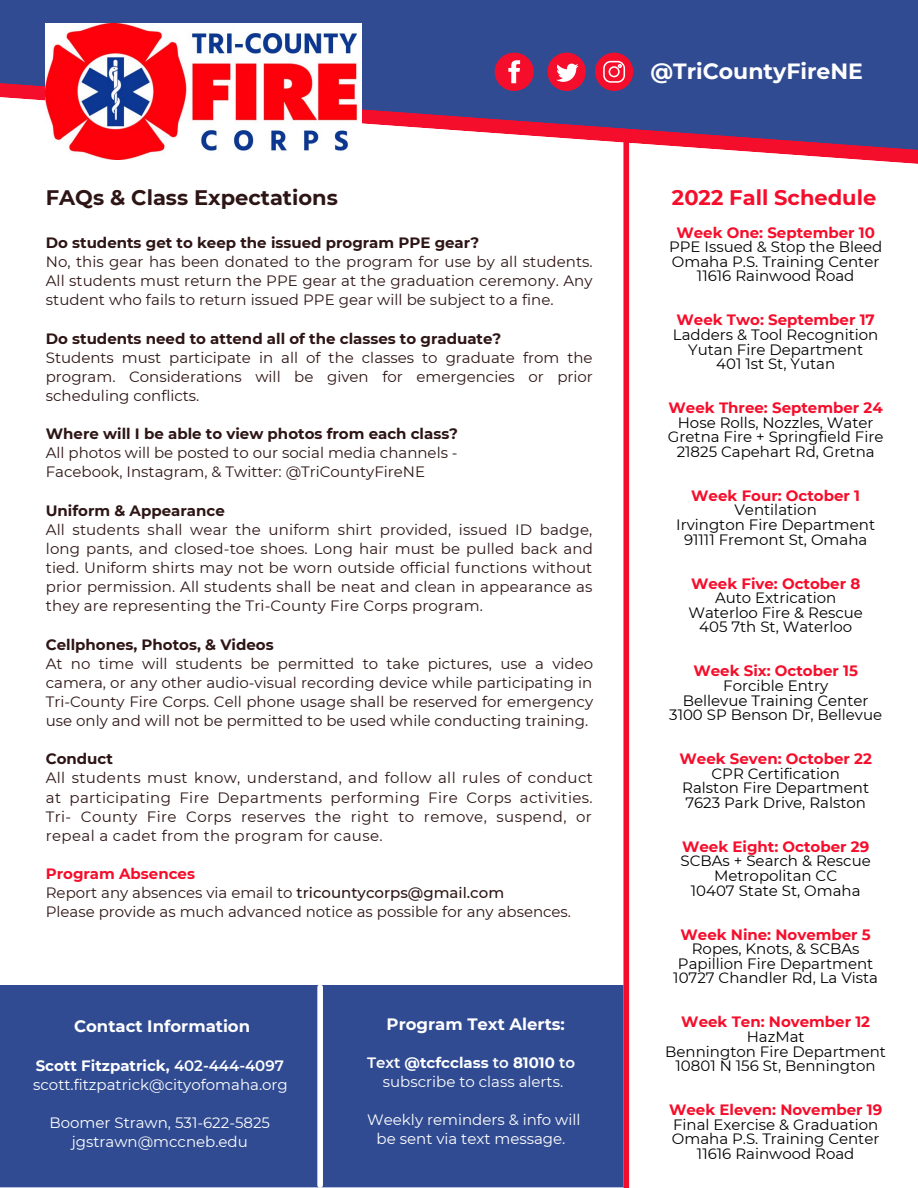
<style>
.page{position:relative;width:918px;height:1188px;background:#fff}
.page>*{position:absolute;margin:0;border:0;box-sizing:border-box;transform-origin:0 0}
.t1{font:700 22.05px "Montserrat";color:#fff}
.t2{font:700 21px "Montserrat";color:#2e1515}
.t3{font:700 21px "Montserrat";color:#f50e2b}
.t4{font:700 16.5px "Montserrat";color:#fff}
.t5{font:15px/19.2px "Montserrat";color:#2e1515;text-align:justify}
.t6{font:15px/14.7px "Montserrat";color:#000;text-align:center}
.t7{font:700 15px "Montserrat";color:#f50e2b}
.t8{font:15px/19.2px "Montserrat";color:#fff;text-align:center}
.t9{font:700 15px "Montserrat";color:#2e1515}
.s1{font-weight:700;color:#f50e2b}
.s2{font-weight:500}
.s3{font-weight:700}
.s4{font-weight:600}
</style>
<div class="page">
<div style="left:623px;top:3px;width:6px;height:1185px;background:#f50e2b"></div>
<svg style="left:623px;top:152px;width:295px;height:15px"></svg>
<svg style="left:0;top:0;width:918px;height:152px;background:#515693"></svg>
<div style="left:0;top:985px;width:623px;height:202px;background:#304b92"></div>
<img style="left:46px;top:24px;width:316px;height:136px">
<div style="left:317px;top:987px;width:6px;height:198px;background:#fff"></div>
<svg style="left:495px;top:53px;width:39px;height:38px"></svg>
<svg style="left:548px;top:53px;width:38px;height:38px"></svg>
<svg style="left:595px;top:53px;width:38px;height:38px"></svg>
<h1 class="t1" style="left:650px;top:58px;width:214px">@TriCountyFireNE</h1>
<h2 class="t2" style="left:46px;top:185px;width:294px">FAQs &amp; Class Expectations</h2>
<h2 class="t3" style="left:672px;top:185px;width:206px">2022 Fall Schedule</h2>
<p class="t9" style="left:46px;top:233px;width:435px">Do students get to keep the issued program PPE gear?</p>
<p class="t5" style="left:46px;top:252px;width:548px">No, this gear has been donated to the program for use by all students.<br>All students must return the PPE gear at the graduation ceremony. Any student who fails to return issued PPE gear will be subject to a fine.</p>
<p class="t9" style="left:46px;top:329px;width:457px">Do students need to attend all of the classes to graduate?</p>
<p class="t5" style="left:46px;top:348px;width:549px">Students must participate in all of the classes to graduate from the program. Considerations will be given for emergencies or prior scheduling conflicts.</p>
<p class="t9" style="left:46px;top:425px;width:414px">Where will I be able to view photos from each class?</p>
<p class="t5" style="left:46px;top:443px;width:413px">All photos will be posted to our social media channels -<br>Facebook, Instagram, &amp; Twitter: @TriCountyFireNE</p>
<p class="t9" style="left:46px;top:501px;width:180px">Uniform &amp; Appearance</p>
<p class="t5" style="left:46px;top:520px;width:549px">All students shall wear the uniform shirt provided, issued ID badge, long pants, and closed-toe shoes. Long hair must be pulled back and tied. Uniform shirts may not be worn outside official functions without prior permission. All students shall be neat and clean in appearance as they are representing the Tri-County Fire Corps program.</p>
<p class="t9" style="left:46px;top:635px;width:229px">Cellphones, Photos, &amp; Videos</p>
<p class="t5" style="left:46px;top:654px;width:549px">At no time will students be permitted to take pictures, use a video camera, or any other audio-visual recording device while participating in Tri-County Fire Corps. Cell phone usage shall be reserved for emergency use only and will not be permitted to be used while conducting training.</p>
<p class="t9" style="left:46px;top:750px;width:69px">Conduct</p>
<p class="t5" style="left:46px;top:768px;width:549px">All students must know, understand, and follow all rules of conduct at participating Fire Departments performing Fire Corps activities.<br>Tri- County Fire Corps reserves the right to remove, suspend, or repeal a cadet from the program for cause.</p>
<p class="t5" style="left:46px;top:864px;width:527px;text-align:left"><span class="s1">Program Absences<br></span>Report any absences via email to <span class="s2">tricountycorps@gmail.com<br></span>Please provide as much advanced notice as possible for any absences.</p>
<p class="t4" style="left:74px;top:1016px;width:178px">Contact Information</p>
<p class="t4" style="left:387px;top:1014px;width:180px">Program Text Alerts:</p>
<p class="t8" style="left:33px;top:1056px;width:256px;text-align:left"><span class="s3">Scott Fitzpatrick,</span> <span class="s4">402-444-4097 </span>scott.fitzpatrick@cityofomaha.org</p>
<p class="t8" style="left:49px;top:1113px;width:222px">Boomer Strawn, 531-622-5825 jgstrawn@mccneb.edu</p>
<p class="t8" style="left:367px;top:1053px;width:210px"><span class="s4">Text</span> <span class="s3">@tcfcclass</span> <span class="s4">to</span> <span class="s3">81010</span> <span class="s4">to </span>subscribe to class alerts.</p>
<p class="t8" style="left:367px;top:1110px;width:215px">Weekly reminders &amp; info will be sent via text message.</p>
<p class="t7" style="left:676px;top:223px;width:200px">Week One: September 10</p>
<p class="t6" style="left:669px;top:239px;width:215px">PPE Issued &amp; Stop the Bleed<br>Omaha P.S. Training Center<br>11616 Rainwood Road</p>
<p class="t7" style="left:677px;top:311px;width:200px">Week Two: September 17</p>
<p class="t6" style="left:673px;top:327px;width:207px">Ladders &amp; Tool Recognition<br>Yutan Fire Department<br>401 1st St, Yutan</p>
<p class="t7" style="left:669px;top:399px;width:216px">Week Three: September 24</p>
<p class="t6" style="left:668px;top:415px;width:217px">Hose Rolls, Nozzles, Water<br>Gretna Fire + Springfield Fire<br>21825 Capehart Rd, Gretna</p>
<p class="t7" style="left:691px;top:486px;width:170px">Week Four: October 1</p>
<p class="t6" style="left:676px;top:503px;width:200px">Ventilation<br>Irvington Fire Department<br>91111 Fremont St, Omaha</p>
<p class="t7" style="left:691px;top:574px;width:171px">Week Five: October 8</p>
<p class="t6" style="left:688px;top:590px;width:176px">Auto Extrication<br>Waterloo Fire &amp; Rescue<br>405 7th St, Waterloo</p>
<p class="t7" style="left:693px;top:662px;width:166px">Week Six: October 15</p>
<p class="t6" style="left:669px;top:678px;width:214px">Forcible Entry<br>Bellevue Training Center<br>3100 SP Benson Dr, Bellevue</p>
<p class="t7" style="left:680px;top:750px;width:194px">Week Seven: October 22</p>
<p class="t6" style="left:682px;top:766px;width:188px">CPR Certification<br>Ralston Fire Department<br>7623 Park Drive, Ralston</p>
<p class="t7" style="left:682px;top:837px;width:189px">Week Eight: October 29</p>
<p class="t6" style="left:681px;top:854px;width:192px">SCBAs + Search &amp; Rescue<br>Metropolitan CC<br>10407 State St, Omaha</p>
<p class="t7" style="left:680px;top:925px;width:192px">Week Nine: November 5</p>
<p class="t6" style="left:673px;top:941px;width:206px">Ropes, Knots, &amp; SCBAs<br>Papillion Fire Department<br>10727 Chandler Rd, La Vista</p>
<p class="t7" style="left:681px;top:1013px;width:190px">Week Ten: November 12</p>
<p class="t6" style="left:665px;top:1029px;width:222px">HazMat<br>Bennington Fire Department<br>10801 N 156 St, Bennington</p>
<p class="t7" style="left:669px;top:1101px;width:215px">Week Eleven: November 19</p>
<p class="t6" style="left:672px;top:1117px;width:209px">Final Exercise &amp; Graduation<br>Omaha P.S. Training Center<br>11616 Rainwood Road</p>
</div>
